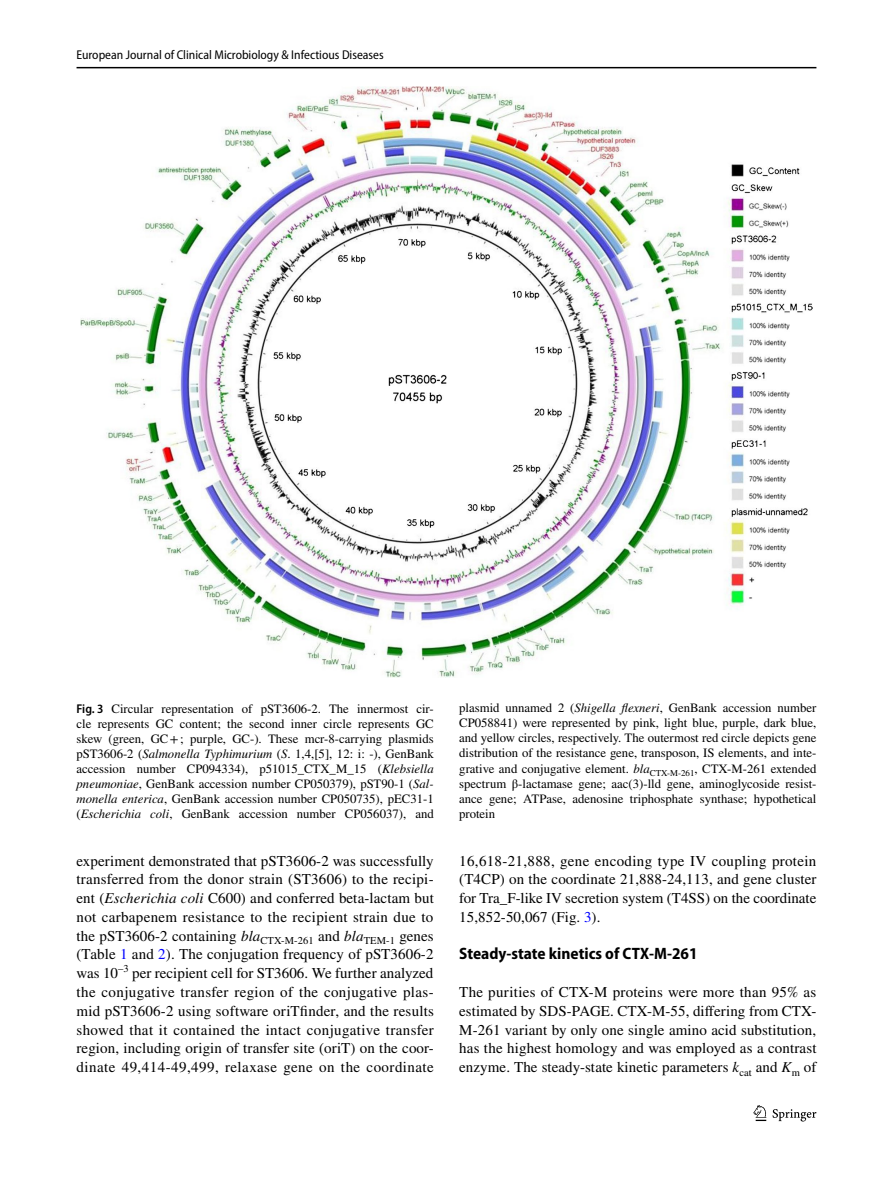
<style>
.page{position:relative;width:893px;height:1187px;background:#fff}
.page>*{position:absolute;margin:0;border:0;box-sizing:border-box;transform-origin:0 0}
.t1{font:700 semi-condensed 16.5px "Myriad Pro";color:#000}
.t2{font:15px/18.8px "STIX";letter-spacing:.005em;color:#000;text-align:justify}
.t3{font:12.75px/15px "STIX";color:#000;text-align:justify}
.t4{font:semi-condensed 12.75px "Myriad Pro";color:#000}
.s1{font-family:"Myriad Pro";font-weight:600;font-stretch:semi-condensed}
.s2{font-style:italic}
.s3{color:#00f}
</style>
<div class="page">
<hr style="left:77px;top:67px;width:739px;height:1px;background:#000">
<svg style="left:753px;top:1105px;width:13px;height:15px"></svg>
<svg style="left:773px;top:1109px;width:43px;height:12px"></svg>
<img style="left:81px;top:87px;width:731px;height:590px">
<p class="t4" style="left:77px;top:48px;width:309px">European Journal of Clinical Microbiology &amp; Infectious Diseases</p>
<p class="t3" style="left:77px;top:701px;width:359px"><span class="s1">Fig. 3</span> Circular representation of pST3606-2. The innermost cir&shy;cle represents GC content; the second inner circle represents GC skew (green, GC+; purple, GC-). These mcr-8-carrying plasmids pST3606-2 (<span class="s2">Salmonella Typhimurium</span> (<span class="s2">S</span>. 1,4,[5], 12: i: -), GenBank accession number CP094334), p51015_CTX_M_15 (<span class="s2">Klebsiella pneumoniae</span>, GenBank accession number CP050379), pST90-1 (<span class="s2">Sal&shy;monella enterica</span>, GenBank accession number CP050735), pEC31-1 (<span class="s2">Escherichia coli</span>, GenBank accession number CP056037), and</p>
<p class="t3" style="left:459px;top:701px;width:359px">plasmid unnamed 2 (<span class="s2">Shigella flexneri</span>, GenBank accession number CP058841) were represented by pink, light blue, purple, dark blue, and yellow circles, respectively. The outermost red circle depicts gene distribution of the resistance gene, transposon, IS elements, and inte&shy;grative and conjugative element. <span class="s2">bla</span><sub>CTX-M-261</sub>, CTX-M-261 extended spectrum β-lactamase gene; aac(3)-lld gene, aminoglycoside resist&shy;ance gene; ATPase, adenosine triphosphate synthase; hypothetical protein</p>
<p class="t2" style="left:77px;top:852px;width:359px">experiment demonstrated that pST3606-2 was successfully transferred from the donor strain (ST3606) to the recipi&shy;ent (<span class="s2">Escherichia coli</span> C600) and conferred beta-lactam but not carbapenem resistance to the recipient strain due to the pST3606-2 containing <span class="s2">bla</span><sub>CTX-M-261</sub> and <span class="s2">bla</span><sub>TEM-1</sub> genes (Table <span class="s3">1</span> and <span class="s3">2</span>). The conjugation frequency of pST3606-2 was 10<sup>–3</sup> per recipient cell for ST3606. We further analyzed the conjugative transfer region of the conjugative plas&shy;mid pST3606-2 using software oriTfinder, and the results showed that it contained the intact conjugative transfer region, including origin of transfer site (oriT) on the coor&shy;dinate 49,414-49,499, relaxase gene on the coordinate</p>
<p class="t2" style="left:459px;top:852px;width:359px">16,618-21,888, gene encoding type IV coupling protein (T4CP) on the coordinate 21,888-24,113, and gene cluster for Tra_F-like IV secretion system (T4SS) on the coordinate 15,852-50,067 (Fig. <span class="s3">3</span>).</p>
<p class="t1" style="left:459px;top:944px;width:240px">Steady‑state kinetics of CTX‑M‑261</p>
<p class="t2" style="left:459px;top:983px;width:359px">The purities of CTX-M proteins were more than 95% as estimated by SDS-PAGE. CTX-M-55, differing from CTX-M-261 variant by only one single amino acid substitution, has the highest homology and was employed as a contrast enzyme. The steady-state kinetic parameters <span class="s2">k</span><sub>cat</sub> and <span class="s2">K</span><sub>m</sub> of</p>
</div>
